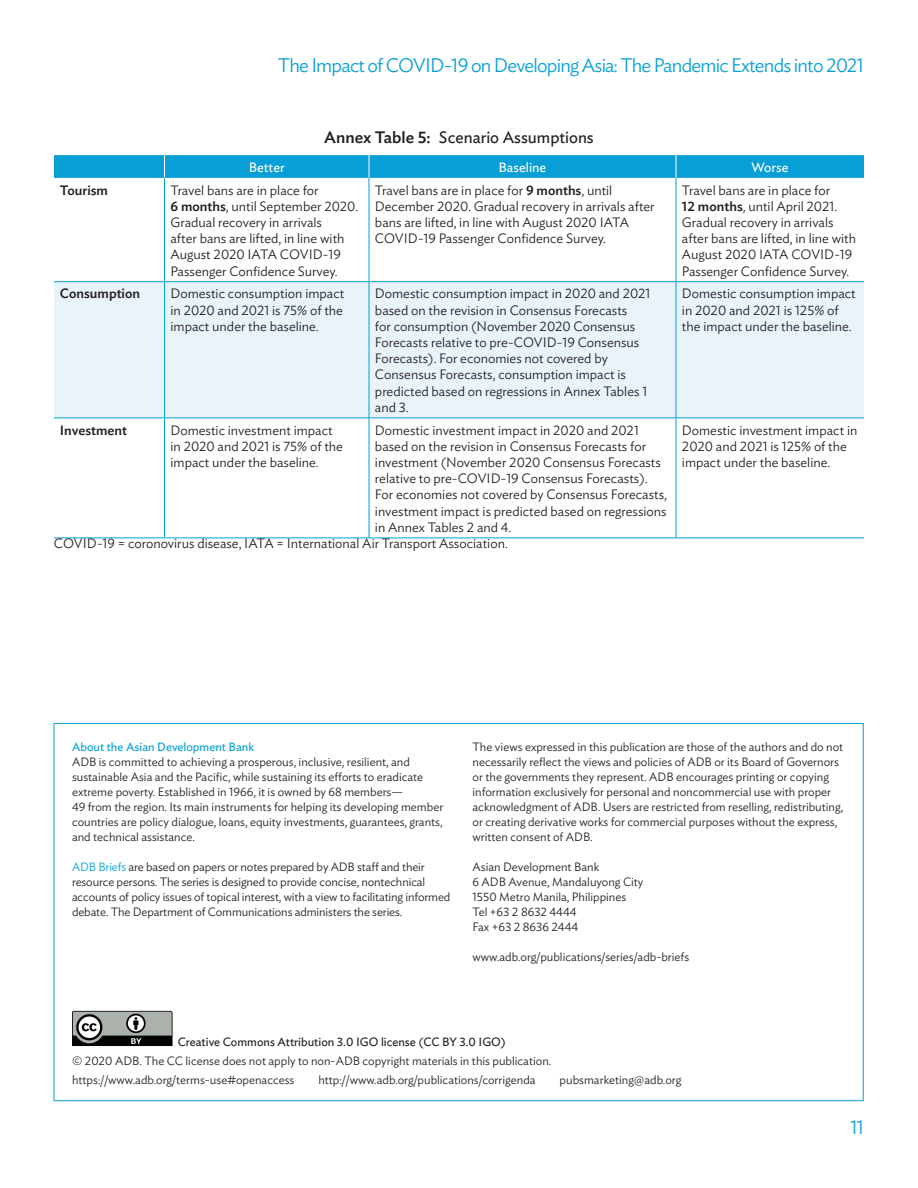
<style>
.page{position:relative;width:918px;height:1188px;background:#fff}
.page>*{position:absolute;margin:0;border:0;box-sizing:border-box;transform-origin:0 0}
.t1{font:300 19.5px "Ideal Sans";letter-spacing:-.04em;color:#089fd6}
.t2{font:16.5px "Ideal Sans";color:#231f20}
.t3{font:300 13.5px/16.2px "Ideal Sans";color:#231f20}
.t4{font:500 13.5px "Ideal Sans";color:#231f20}
.t5{font:13.5px "Ideal Sans";color:#fff}
.t6{font:300 12px/15px "Ideal Sans";color:#231f20}
.t7{font:12px "Ideal Sans";color:#231f20}
.t8{font:12px "Ideal Sans";color:#089fd6}
.s1{font-weight:500}
.s2{color:#089fd6}
</style>
<div class="page">
<svg style="left:72px;top:1011px;width:101px;height:35px;background:#757975"></svg>
<div style="left:54px;top:282px;width:810px;height:136px;background:#e8f3fa"></div>
<svg style="left:54px;top:155px;width:810px;height:23px;background:#0ba0d6"></svg>
<hr style="left:164px;top:178px;width:1px;height:104px;background:#089fd6">
<hr style="left:369px;top:178px;width:1px;height:104px;background:#089fd6">
<hr style="left:676px;top:178px;width:1px;height:104px;background:#089fd6">
<hr style="left:164px;top:282px;width:1px;height:136px;background:#089fd6">
<hr style="left:369px;top:282px;width:1px;height:136px;background:#089fd6">
<hr style="left:676px;top:282px;width:1px;height:136px;background:#089fd6">
<hr style="left:164px;top:418px;width:1px;height:120px;background:#089fd6">
<hr style="left:369px;top:418px;width:1px;height:120px;background:#089fd6">
<hr style="left:676px;top:418px;width:1px;height:120px;background:#089fd6">
<hr style="left:54px;top:281px;width:111px;height:1px;background:#089fd6">
<hr style="left:165px;top:281px;width:204px;height:1px;background:#089fd6">
<hr style="left:369px;top:281px;width:307px;height:1px;background:#089fd6">
<hr style="left:676px;top:281px;width:188px;height:1px;background:#089fd6">
<hr style="left:54px;top:418px;width:111px;height:1px;background:#089fd6">
<hr style="left:165px;top:418px;width:204px;height:1px;background:#089fd6">
<hr style="left:369px;top:418px;width:307px;height:1px;background:#089fd6">
<hr style="left:676px;top:418px;width:188px;height:1px;background:#089fd6">
<hr style="left:54px;top:538px;width:111px;height:1px;background:#089fd6">
<hr style="left:165px;top:538px;width:204px;height:1px;background:#089fd6">
<hr style="left:369px;top:538px;width:307px;height:1px;background:#089fd6">
<hr style="left:676px;top:538px;width:188px;height:1px;background:#089fd6">
<h1 class="t1" style="left:278px;top:50px;width:588px">The Impact of COVID-19 on Developing Asia: The Pandemic Extends into 2021</h1>
<p class="t2" style="left:324px;top:125px;width:271px"><span class="s1">Annex Table 5:</span> Scenario Assumptions</p>
<p class="t5" style="left:249px;top:157px;width:37px">Better</p>
<p class="t5" style="left:499px;top:157px;width:49px">Baseline</p>
<p class="t5" style="left:752px;top:157px;width:38px">Worse</p>
<p class="t4" style="left:60px;top:180px;width:50px">Tourism</p>
<p class="t3" style="left:170px;top:181px;width:189px">Travel bans are in place for<br><span class="s1">6 months</span>, until September 2020.<br>Gradual recovery in arrivals<br>after bans are lifted, in line with<br>August 2020 IATA COVID-19<br>Passenger Confidence Survey.</p>
<p class="t3" style="left:375px;top:181px;width:281px">Travel bans are in place for <span class="s1">9 months</span>, until December 2020. Gradual recovery in arrivals after bans are lifted, in line with August 2020 IATA COVID-19 Passenger Confidence Survey.</p>
<p class="t3" style="left:682px;top:181px;width:176px">Travel bans are in place for<br><span class="s1">12 months</span>, until April 2021.<br>Gradual recovery in arrivals after bans are lifted, in line with<br>August 2020 IATA COVID-19<br>Passenger Confidence Survey.</p>
<p class="t4" style="left:60px;top:283px;width:82px">Consumption</p>
<p class="t3" style="left:170px;top:285px;width:175px;text-align:justify">Domestic consumption impact in 2020 and 2021 is 75% of the impact under the baseline.</p>
<p class="t3" style="left:375px;top:285px;width:277px">Domestic consumption impact in 2020 and 2021 based on the revision in Consensus Forecasts<br>for consumption (November 2020 Consensus Forecasts relative to pre-COVID-19 Consensus Forecasts). For economies not covered by Consensus Forecasts, consumption impact is predicted based on regressions in Annex Tables 1 and 3.</p>
<p class="t3" style="left:682px;top:285px;width:175px">Domestic consumption impact in 2020 and 2021 is 125% of the impact under the baseline.</p>
<p class="t4" style="left:60px;top:420px;width:69px">Investment</p>
<p class="t3" style="left:170px;top:421px;width:174px">Domestic investment impact in 2020 and 2021 is 75% of the impact under the baseline.</p>
<p class="t3" style="left:375px;top:421px;width:293px">Domestic investment impact in 2020 and 2021 based on the revision in Consensus Forecasts for investment (November 2020 Consensus Forecasts relative to pre-COVID-19 Consensus Forecasts).<br>For economies not covered by Consensus Forecasts, investment impact is predicted based on regressions in Annex Tables 2 and 4.</p>
<p class="t3" style="left:682px;top:421px;width:177px">Domestic investment impact in<br>2020 and 2021 is 125% of the impact under the baseline.</p>
<p class="t3" style="left:54px;top:535px;width:455px">COVID-19 = coronovirus disease, IATA = International Air Transport Association.</p>
<p class="t8" style="left:72px;top:737px;width:184px">About the Asian Development Bank</p>
<p class="t6" style="left:72px;top:753px;width:373px">ADB is committed to achieving a prosperous, inclusive, resilient, and sustainable Asia and the Pacific, while sustaining its efforts to eradicate extreme poverty. Established in 1966, it is owned by 68 members—<br>49 from the region. Its main instruments for helping its developing member countries are policy dialogue, loans, equity investments, guarantees, grants, and technical assistance.</p>
<p class="t6" style="left:72px;top:858px;width:380px"><span class="s2">ADB Briefs</span> are based on papers or notes prepared by ADB staff and their resource persons. The series is designed to provide concise, nontechnical accounts of policy issues of topical interest, with a view to facilitating informed debate. The Department of Communications administers the series.</p>
<p class="t6" style="left:472px;top:738px;width:372px">The views expressed in this publication are those of the authors and do not necessarily reflect the views and policies of ADB or its Board of Governors or the governments they represent. ADB encourages printing or copying information exclusively for personal and noncommercial use with proper acknowledgment of ADB. Users are restricted from reselling, redistributing, or creating derivative works for commercial purposes without the express, written consent of ADB.</p>
<p class="t6" style="left:472px;top:858px;width:172px">Asian Development Bank<br>6 ADB Avenue, Mandaluyong City<br>1550 Metro Manila, Philippines<br>Tel +63 2 8632 4444<br>Fax +63 2 8636 2444</p>
<p class="t6" style="left:472px;top:948px;width:218px">www.adb.org/publications/series/adb-briefs</p>
<p class="t7" style="left:178px;top:1033px;width:330px">Creative Commons Attribution 3.0 IGO license (CC BY 3.0 IGO)</p>
<p class="t6" style="left:72px;top:1050px;width:481px;line-height:18.8px">© 2020 ADB. The CC license does not apply to non-ADB copyright materials in this publication. https://www.adb.org/terms-use#openaccess</p>
<p class="t6" style="left:318px;top:1071px;width:219px">http://www.adb.org/publications/corrigenda</p>
<p class="t6" style="left:560px;top:1071px;width:123px">pubsmarketing@adb.org</p>
<h1 class="t1" style="left:850px;top:1112px;width:15px">11</h1>
</div>
